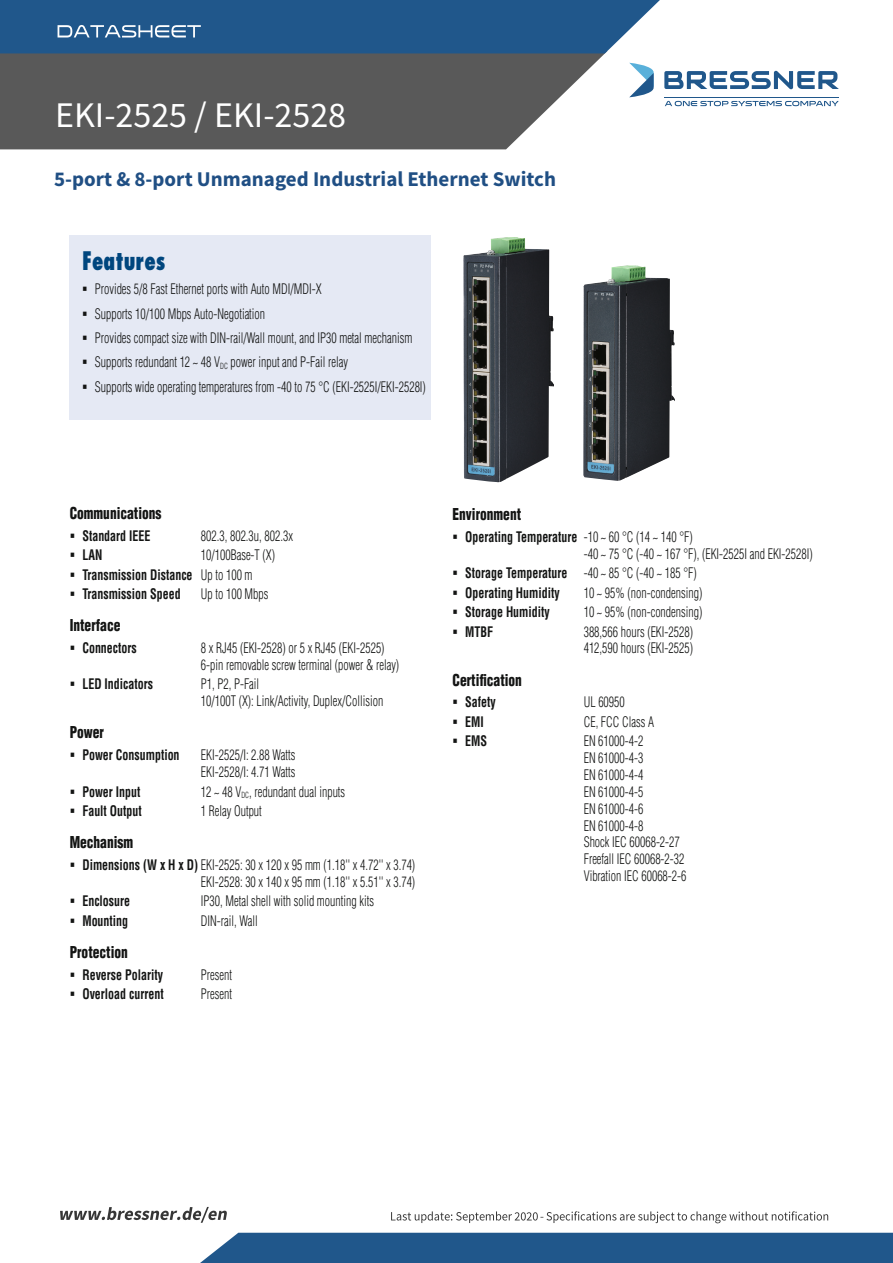
<style>
.page{position:relative;width:893px;height:1263px;background:#fff}
.page>*{position:absolute;margin:0;border:0;box-sizing:border-box;transform-origin:0 0}
.t1{font:36px "Source Sans Pro";color:#fff}
.t2{font:800 condensed 24.9px "Futura";color:#00467e;scale:.84 1}
.t3{font:700 21px "Source Sans Pro";color:#204f84}
.t4{font:900 condensed 16.05px "Helvetica";color:#131413;scale:.84 1}
.t5{font:300 condensed 14.25px/16.8px "Helvetica";color:#131413;scale:.84 1}
.t6{font:700 condensed 14.25px/19.4px "Helvetica";color:#131413;scale:.84 1}
.s1{font-weight:300}
.s2{font-weight:700}
</style>
<div class="page">
<img style="left:60px;top:1206px;width:166px;height:17px">
<img style="left:391px;top:1211px;width:438px;height:12px">
<img style="left:540px;top:1211px;width:8px;height:12px">
<svg style="left:0;top:53px;width:606px;height:96px;background:#666"></svg>
<div style="left:0;top:0;width:660px;height:53px;background:#20578b"></div>
<img style="left:56px;top:25px;width:160px;height:16px">
<div style="left:200px;top:1233px;width:693px;height:30px;background:#20578b"></div>
<svg style="left:629px;top:63px;width:25px;height:34px"></svg>
<svg style="left:664px;top:71px;width:175px;height:18px"></svg>
<hr style="left:664px;top:97px;width:175px;height:1px;background:#20578b">
<svg style="left:665px;top:101px;width:174px;height:5px"></svg>
<div style="left:69px;top:235px;width:362px;height:185px;background:#e5e9f4"></div>
<img style="left:583px;top:265px;width:92px;height:216px">
<img style="left:463px;top:237px;width:91px;height:245px">
<h1 class="t1" style="left:55px;top:92px;width:293px">EKI-2525 / EKI-2528</h1>
<h3 class="t3" style="left:54px;top:165px;width:503px">5-port &amp; 8-port Unmanaged Industrial Ethernet Switch</h3>
<h2 class="t2" style="left:82px;top:245px;width:101px">Features</h2>
<p class="t5" style="left:95px;top:277px;width:396px;line-height:24.5px">Provides 5/8 Fast Ethernet ports with Auto MDI/MDI-X<br>Supports 10/100 Mbps Auto-Negotiation<br>Provides compact size with DIN-rail/Wall mount, and IP30 metal mechanism Supports redundant 12 ~ 48 V<sub>DC</sub> power input and P-Fail relay<br>Supports wide operating temperatures from -40 to 75 °C (EKI-2525I/EKI-2528I)</p>
<p class="t4" style="left:70px;top:503px;width:111px">Communications</p>
<p class="t6" style="left:82px;top:526px;width:82px">Standard IEEE</p>
<p class="t5" style="left:201px;top:527px;width:111px">802.3, 802.3u, 802.3x</p>
<p class="t6" style="left:82px;top:545px;width:25px">LAN</p>
<p class="t6" style="left:82px;top:545px;width:231px;text-indent:119px"><span class="s1">10/100Base-T (X)<br></span>Transmission Distance <span class="s1">Up to 100 m<br></span>Transmission Speed</p>
<p class="t5" style="left:201px;top:585px;width:82px">Up to 100 Mbps</p>
<p class="t4" style="left:70px;top:615px;width:62px">Interface</p>
<p class="t6" style="left:82px;top:638px;width:66px">Connectors</p>
<p class="t5" style="left:201px;top:639px;width:238px">8 x RJ45 (EKI-2528) or 5 x RJ45 (EKI-2525)<br>6-pin removable screw terminal (power &amp; relay)</p>
<p class="t6" style="left:82px;top:674px;width:86px">LED Indicators</p>
<p class="t5" style="left:201px;top:676px;width:219px">P1, P2, P-Fail<br>10/100T (X): Link/Activity, Duplex/Collision</p>
<p class="t4" style="left:70px;top:722px;width:42px">Power</p>
<p class="t6" style="left:82px;top:745px;width:117px">Power Consumption</p>
<p class="t5" style="left:201px;top:747px;width:114px">EKI-2525/I: 2.88 Watts<br>EKI-2528/I: 4.71 Watts</p>
<p class="t6" style="left:82px;top:782px;width:71px">Power Input</p>
<p class="t5" style="left:201px;top:783px;width:173px">12 ~ 48 V<sub>DC</sub>, redundant dual inputs</p>
<p class="t6" style="left:82px;top:801px;width:72px">Fault Output</p>
<p class="t5" style="left:201px;top:802px;width:74px">1 Relay Output</p>
<p class="t4" style="left:70px;top:832px;width:77px">Mechanism</p>
<p class="t5" style="left:82px;top:856px;width:398px;text-align:right"><span class="s2">Dimensions (W x H x D)</span> EKI-2525: 30 x 120 x 95 mm (1.18'' x 4.72'' x 3.74)<br>EKI-2528: 30 x 140 x 95 mm (1.18'' x 5.51'' x 3.74)</p>
<p class="t6" style="left:82px;top:891px;width:58px">Enclosure</p>
<p class="t5" style="left:201px;top:892px;width:208px">IP30, Metal shell with solid mounting kits</p>
<p class="t6" style="left:82px;top:911px;width:56px">Mounting</p>
<p class="t5" style="left:201px;top:912px;width:69px">DIN-rail, Wall</p>
<p class="t4" style="left:70px;top:942px;width:71px">Protection</p>
<p class="t6" style="left:82px;top:965px;width:97px">Reverse Polarity</p>
<p class="t5" style="left:201px;top:966px;width:39px">Present</p>
<p class="t6" style="left:82px;top:984px;width:98px">Overload current</p>
<p class="t5" style="left:201px;top:985px;width:39px">Present</p>
<p class="t4" style="left:453px;top:504px;width:83px">Environment</p>
<p class="t5" style="left:584px;top:528px;width:274px;text-indent:-118px"><span class="s2">Operating Temperature</span> -10 ~ 60 °C (14 ~ 140 °F)<br>-40 ~ 75 °C (-40 ~ 167 °F), (EKI-2525I and EKI-2528I)</p>
<p class="t6" style="left:465px;top:563px;width:277px">Storage Temperature <span class="s1">-40 ~ 85 °C (-40 ~ 185 °F)<br></span>Operating Humidity</p>
<p class="t5" style="left:584px;top:584px;width:143px">10 ~ 95% (non-condensing)</p>
<p class="t6" style="left:465px;top:602px;width:102px">Storage Humidity</p>
<p class="t5" style="left:584px;top:603px;width:143px">10 ~ 95% (non-condensing)</p>
<p class="t6" style="left:465px;top:622px;width:35px">MTBF</p>
<p class="t5" style="left:584px;top:623px;width:132px">388,566 hours (EKI-2528)<br>412,590 hours (EKI-2525)</p>
<p class="t4" style="left:453px;top:670px;width:84px">Certification</p>
<p class="t6" style="left:465px;top:692px;width:38px">Safety</p>
<p class="t5" style="left:584px;top:694px;width:50px">UL 60950</p>
<p class="t6" style="left:465px;top:712px;width:24px">EMI</p>
<p class="t5" style="left:584px;top:713px;width:85px">CE, FCC Class A</p>
<p class="t6" style="left:465px;top:731px;width:28px">EMS</p>
<p class="t5" style="left:584px;top:732px;width:124px">EN 61000-4-2<br>EN 61000-4-3<br>EN 61000-4-4<br>EN 61000-4-5<br>EN 61000-4-6<br>EN 61000-4-8<br>Shock IEC 60068-2-27<br>Freefall IEC 60068-2-32<br>Vibration IEC 60068-2-6</p>
</div>
